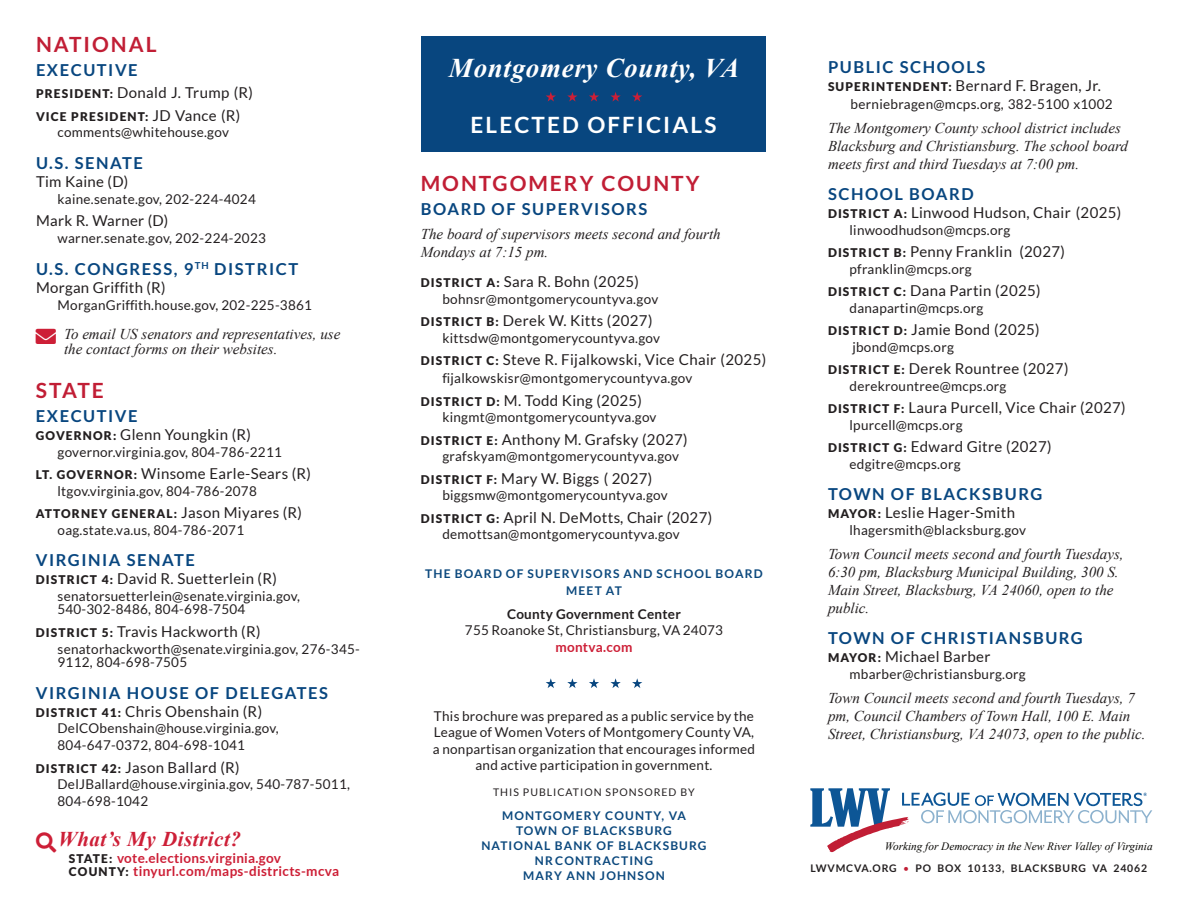
<style>
.page{position:relative;width:1188px;height:918px;background:#fff}
.page>*{position:absolute;margin:0;border:0;box-sizing:border-box;transform-origin:0 0}
.t1{font:italic 700 27px "Times New Roman";letter-spacing:.025em;color:#fff}
.t2{font:700 22.5px "Lato";letter-spacing:.095em;color:#fff}
.t3{font:700 21px "Lato";letter-spacing:.095em;color:#c11e35}
.t4{font:italic 700 21px "Times New Roman";letter-spacing:.025em;color:#cd1f37}
.t5{font:700 16.5px "Lato";letter-spacing:.095em;color:#08467f}
.t6{font:15px "Lato";letter-spacing:.025em;color:#231f20}
.t7{font:italic 15px/18px "Times New Roman";color:#231f20}
.t8{font:13.5px/16.5px "Lato";letter-spacing:.02em;color:#231f20}
.t9{font:700 13.5px/13.5px "Lato";letter-spacing:.02em;color:#cd1f36}
.t10{font:700 13.5px "Lato";letter-spacing:.02em;color:#231f20}
.t11{font:700 13.5px "Lato";letter-spacing:.02em;color:#cd1f37}
.t12{font:700 12px/15px "Lato";letter-spacing:.095em;color:#0b487d;text-align:center}
.t13{font:900 12px "Lato";letter-spacing:.095em;color:#231f20}
.t14{font:italic 11.25px "Times New Roman";color:#080704}
.t15{font:700 10.5px "Lato";letter-spacing:.08em;color:#231f20}
.t16{font:10.5px "Lato";letter-spacing:.095em;color:#231f20}
.s1{font-weight:900;font-size:12px}
.s2{font-weight:400;font-size:15px}
.s3{font-weight:900;font-size:12px;color:#231f20}
.s4{color:#cd1f37}
.s5{font-weight:400;color:#c11e35}
</style>
<div class="page">
<div style="left:422px;top:36px;width:344px;height:116px;background:#08467f"></div>
<svg style="left:632px;top:92px;width:10px;height:10px"></svg>
<svg style="left:610px;top:92px;width:11px;height:10px"></svg>
<svg style="left:589px;top:92px;width:10px;height:10px"></svg>
<svg style="left:567px;top:92px;width:11px;height:10px"></svg>
<svg style="left:546px;top:92px;width:10px;height:10px"></svg>
<svg style="left:810px;top:788px;width:342px;height:64px"></svg>
<svg style="left:632px;top:678px;width:10px;height:10px"></svg>
<svg style="left:610px;top:678px;width:11px;height:10px"></svg>
<svg style="left:589px;top:678px;width:10px;height:10px"></svg>
<svg style="left:567px;top:678px;width:11px;height:10px"></svg>
<svg style="left:546px;top:678px;width:10px;height:10px"></svg>
<h3 class="t3" style="left:36px;top:35px;width:122px">NATIONAL</h3>
<p class="t5" style="left:36px;top:62px;width:103px">EXECUTIVE</p>
<p class="t6" style="left:36px;top:86px;width:219px"><span class="s1">PRESIDENT:</span> Donald J. Trump (R)</p>
<p class="t13" style="left:36px;top:111px;width:206px">VICE PRESIDENT: <span class="s2">JD Vance (R)</span></p>
<p class="t8" style="left:58px;top:125px;width:173px">comments@whitehouse.gov</p>
<p class="t5" style="left:36px;top:156px;width:109px">U.S. SENATE</p>
<p class="t6" style="left:36px;top:175px;width:94px">Tim Kaine (D)</p>
<p class="t8" style="left:58px;top:191px;width:200px">kaine.senate.gov, 202-224-4024</p>
<p class="t6" style="left:36px;top:214px;width:134px">Mark R. Warner (D)</p>
<p class="t8" style="left:58px;top:231px;width:210px">warner.senate.gov, 202-224-2023</p>
<p class="t5" style="left:36px;top:261px;width:264px">U.S. CONGRESS, 9<sup>TH</sup> DISTRICT</p>
<p class="t6" style="left:36px;top:281px;width:131px">Morgan Griffith (R)</p>
<p class="t8" style="left:58px;top:297px;width:256px">MorganGriffith.house.gov, 202-225-3861</p>
<p class="t7" style="left:64px;top:326px;width:278px">To email US senators and representatives, use</p>
<p class="t7" style="left:64px;top:341px;width:215px">the contact forms on their websites.</p>
<h3 class="t3" style="left:36px;top:381px;width:70px">STATE</h3>
<p class="t5" style="left:36px;top:409px;width:103px">EXECUTIVE</p>
<p class="t6" style="left:36px;top:428px;width:217px"><span class="s1">GOVERNOR:</span> Glenn Youngkin (R)</p>
<p class="t8" style="left:58px;top:444px;width:226px">governor.virginia.gov, 804-786-2211</p>
<p class="t6" style="left:36px;top:467px;width:277px"><span class="s1">LT. GOVERNOR:</span> Winsome Earle-Sears (R)</p>
<p class="t8" style="left:58px;top:483px;width:201px">ltgov.virginia.gov, 804-786-2078</p>
<p class="t13" style="left:36px;top:509px;width:268px">ATTORNEY GENERAL: <span class="s2">Jason Miyares (R)</span></p>
<p class="t8" style="left:58px;top:522px;width:188px">oag.state.va.us, 804-786-2071</p>
<p class="t5" style="left:36px;top:553px;width:161px">VIRGINIA SENATE</p>
<p class="t6" style="left:36px;top:572px;width:243px"><span class="s1">DISTRICT 4:</span> David R. Suetterlein (R)</p>
<p class="t8" style="left:58px;top:590px;width:244px;line-height:13.5px">senatorsuetterlein@senate.virginia.gov,<br>540-302-8486, 804-698-7504</p>
<p class="t6" style="left:36px;top:625px;width:226px"><span class="s1">DISTRICT 5:</span> Travis Hackworth (R)</p>
<p class="t8" style="left:58px;top:643px;width:304px;line-height:13.5px">senatorhackworth@senate.virginia.gov, 276-345-<br>9112, 804-698-7505</p>
<p class="t5" style="left:36px;top:686px;width:294px">VIRGINIA HOUSE OF DELEGATES</p>
<p class="t6" style="left:36px;top:705px;width:228px"><span class="s1">DISTRICT 41:</span> Chris Obenshain (R)</p>
<p class="t8" style="left:58px;top:721px;width:223px">DelCObenshain@house.virginia.gov,<br>804-647-0372, 804-698-1041</p>
<p class="t6" style="left:36px;top:761px;width:205px"><span class="s1">DISTRICT 42:</span> Jason Ballard (R)</p>
<p class="t8" style="left:58px;top:777px;width:294px">DelJBallard@house.virginia.gov, 540-787-5011,<br>804-698-1042</p>
<h3 class="t4" style="left:58px;top:832px;width:184px">What’s My District?</h3>
<p class="t9" style="left:69px;top:852px;width:272px"><span class="s3">STATE:</span> <span class="s4">vote.elections.virginia.gov<br></span><span class="s3">COUNTY:</span> tinyurl.com/maps-districts-mcva</p>
<h1 class="t1" style="left:449px;top:58px;width:292px">Montgomery County, VA</h1>
<h2 class="t2" style="left:471px;top:115px;width:247px">ELECTED OFFICIALS</h2>
<h3 class="t3" style="left:421px;top:175px;width:280px">MONTGOMERY COUNTY</h3>
<p class="t5" style="left:421px;top:202px;width:228px">BOARD OF SUPERVISORS</p>
<p class="t7" style="left:421px;top:227px;width:301px">The board of supervisors meets second and fourth<br>Mondays at 7:15 pm.</p>
<p class="t6" style="left:421px;top:275px;width:220px"><span class="s1">DISTRICT A:</span> Sara R. Bohn (2025)</p>
<p class="t8" style="left:442px;top:292px;width:217px">bohnsr@montgomerycountyva.gov</p>
<p class="t6" style="left:421px;top:314px;width:233px"><span class="s1">DISTRICT B:</span> Derek W. Kitts (2027)</p>
<p class="t8" style="left:442px;top:331px;width:219px">kittsdw@montgomerycountyva.gov</p>
<p class="t6" style="left:421px;top:353px;width:347px"><span class="s1">DISTRICT C:</span> Steve R. Fijalkowski, Vice Chair (2025)</p>
<p class="t8" style="left:442px;top:371px;width:252px">fijalkowskisr@montgomerycountyva.gov</p>
<p class="t6" style="left:421px;top:394px;width:223px"><span class="s1">DISTRICT D:</span> M. Todd King (2025)</p>
<p class="t8" style="left:442px;top:410px;width:216px">kingmt@montgomerycountyva.gov</p>
<p class="t6" style="left:421px;top:433px;width:268px"><span class="s1">DISTRICT E:</span> Anthony M. Grafsky (2027)</p>
<p class="t8" style="left:442px;top:449px;width:238px">grafskyam@montgomerycountyva.gov</p>
<p class="t6" style="left:421px;top:472px;width:233px"><span class="s1">DISTRICT F:</span> Mary W. Biggs ( 2027)</p>
<p class="t8" style="left:442px;top:488px;width:227px">biggsmw@montgomerycountyva.gov</p>
<p class="t6" style="left:421px;top:511px;width:293px"><span class="s1">DISTRICT G:</span> April N. DeMotts, Chair (2027)</p>
<p class="t8" style="left:442px;top:527px;width:239px">demottsan@montgomerycountyva.gov</p>
<p class="t12" style="left:425px;top:567px;width:339px;line-height:16.5px">THE BOARD OF SUPERVISORS AND SCHOOL BOARD<br>MEET AT</p>
<p class="t10" style="left:507px;top:608px;width:175px">County Government Center</p>
<p class="t8" style="left:465px;top:623px;width:260px">755 Roanoke St, Christiansburg, VA 24073</p>
<p class="t11" style="left:555px;top:641px;width:79px">montva.com</p>
<p class="t8" style="left:433px;top:708px;width:324px;text-align:center">This brochure was prepared as a public service by the League of Women Voters of Montgomery County VA, a nonpartisan organization that encourages informed and active participation in government.</p>
<p class="t16" style="left:493px;top:788px;width:203px">THIS PUBLICATION SPONSORED BY</p>
<p class="t12" style="left:481px;top:809px;width:227px">MONTGOMERY COUNTY, VA<br>TOWN OF BLACKSBURG<br>NATIONAL BANK OF BLACKSBURG<br>NRCONTRACTING<br>MARY ANN JOHNSON</p>
<p class="t5" style="left:828px;top:60px;width:159px">PUBLIC SCHOOLS</p>
<p class="t6" style="left:828px;top:79px;width:275px"><span class="s1">SUPERINTENDENT:</span> Bernard F. Bragen, Jr.</p>
<p class="t8" style="left:850px;top:97px;width:264px">berniebragen@mcps.org, 382-5100 x1002</p>
<p class="t7" style="left:828px;top:120px;width:302px">The Montgomery County school district includes<br>Blacksburg and Christiansburg. The school board meets first and third Tuesdays at 7:00 pm.</p>
<p class="t5" style="left:828px;top:187px;width:147px">SCHOOL BOARD</p>
<p class="t6" style="left:828px;top:206px;width:295px"><span class="s1">DISTRICT A:</span> Linwood Hudson, Chair (2025)</p>
<p class="t8" style="left:850px;top:223px;width:162px">linwoodhudson@mcps.org</p>
<p class="t6" style="left:828px;top:245px;width:238px"><span class="s1">DISTRICT B:</span> Penny Franklin (2027)</p>
<p class="t8" style="left:850px;top:262px;width:124px">pfranklin@mcps.org</p>
<p class="t6" style="left:828px;top:284px;width:214px"><span class="s1">DISTRICT C:</span> Dana Partin (2025)</p>
<p class="t8" style="left:850px;top:301px;width:135px">danapartin@mcps.org</p>
<p class="t6" style="left:828px;top:323px;width:213px"><span class="s1">DISTRICT D:</span> Jamie Bond (2025)</p>
<p class="t8" style="left:852px;top:340px;width:103px">jbond@mcps.org</p>
<p class="t6" style="left:828px;top:362px;width:242px"><span class="s1">DISTRICT E:</span> Derek Rountree (2027)</p>
<p class="t8" style="left:850px;top:379px;width:158px">derekrountree@mcps.org</p>
<p class="t6" style="left:828px;top:401px;width:299px"><span class="s1">DISTRICT F:</span> Laura Purcell, Vice Chair (2027)</p>
<p class="t8" style="left:850px;top:418px;width:114px">lpurcell@mcps.org</p>
<p class="t6" style="left:828px;top:440px;width:225px"><span class="s1">DISTRICT G:</span> Edward Gitre (2027)</p>
<p class="t8" style="left:850px;top:457px;width:113px">edgitre@mcps.org</p>
<p class="t5" style="left:828px;top:487px;width:216px">TOWN OF BLACKSBURG</p>
<p class="t6" style="left:828px;top:506px;width:189px"><span class="s1">MAYOR:</span> Leslie Hager-Smith</p>
<p class="t8" style="left:850px;top:523px;width:178px">lhagersmith@blacksburg.gov</p>
<p class="t7" style="left:828px;top:546px;width:297px">Town Council meets second and fourth Tuesdays, 6:30 pm, Blacksburg Municipal Building, 300 S.<br>Main Street, Blacksburg, VA 24060, open to the public.</p>
<p class="t5" style="left:828px;top:631px;width:256px">TOWN OF CHRISTIANSBURG</p>
<p class="t6" style="left:828px;top:650px;width:164px"><span class="s1">MAYOR:</span> Michael Barber</p>
<p class="t8" style="left:850px;top:667px;width:178px">mbarber@christiansburg.org</p>
<p class="t7" style="left:828px;top:690px;width:319px">Town Council meets second and fourth Tuesdays, 7 pm, Council Chambers of Town Hall, 100 E. Main<br>Street, Christiansburg, VA 24073, open to the public.</p>
<p class="t14" style="left:885px;top:842px;width:269px">Working for Democracy in the New River Valley of Virginia</p>
<p class="t15" style="left:810px;top:863px;width:338px">LWVMCVA.ORG <span class="s5">•</span> PO BOX 10133, BLACKSBURG VA 24062</p>
</div>
